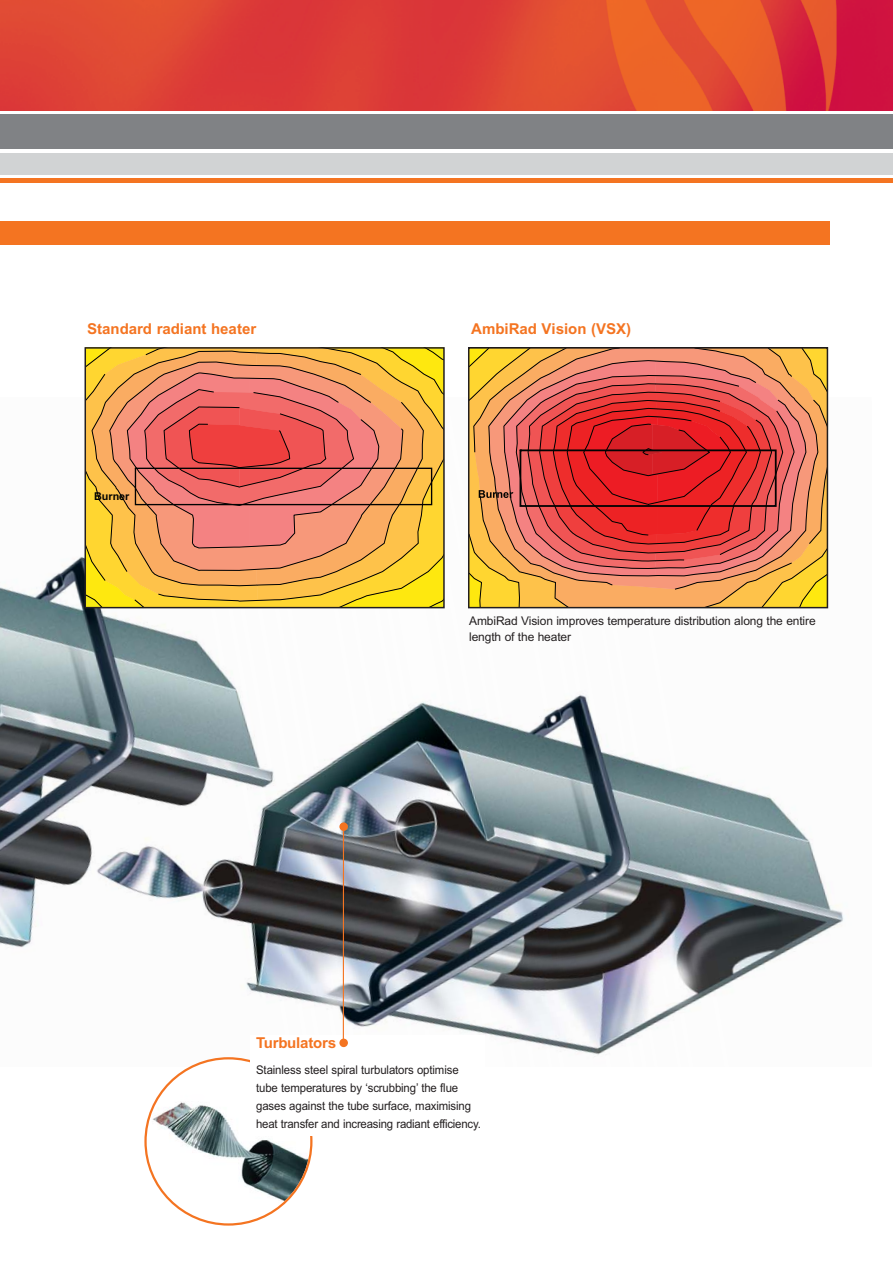
<style>
.page{position:relative;width:893px;height:1263px;background:#fff}
.page>*{position:absolute;margin:0;border:0;box-sizing:border-box;transform-origin:0 0}
.t1{font:700 15px "Arial";color:#f47421}
.t2{font:12px/18px "Arial";letter-spacing:-.01em;color:#231f20;scale:.95 1}
.t3{font:12px/16.5px "Arial";letter-spacing:-.01em;color:#231f20}
.t4{font:700 10.8px "Arial";color:#010202}
</style>
<div class="page">
<img style="left:0;top:397px;width:844px;height:660px">
<svg style="left:144px;top:1057px;width:168px;height:169px"></svg>
<div style="left:0;top:221px;width:829px;height:24px;background:#f47421"></div>
<img style="left:0;top:0;width:892px;height:111px">
<div style="left:0;top:115px;width:892px;height:34px;background:#808285"></div>
<div style="left:0;top:153px;width:892px;height:21px;background:#d1d3d4"></div>
<div style="left:0;top:178px;width:892px;height:5px;background:#f47421"></div>
<div style="left:250px;top:1035px;width:235px;height:101px;background:#fff"></div>
<svg style="left:471px;top:350px;width:354px;height:255px;background:#de6949"></svg>
<div style="left:468px;top:347px;width:360px;height:261px;border:2px solid #231f20"></div>
<svg style="left:88px;top:350px;width:354px;height:255px;background:#e99456"></svg>
<div style="left:85px;top:347px;width:360px;height:261px;border:2px solid #231f20"></div>
<div style="left:339px;top:822px;width:9px;height:9px;background:#f47421;border-radius:50%"></div>
<div style="left:339px;top:1039px;width:9px;height:8px;background:#f47421;border-radius:50%"></div>
<hr style="left:343px;top:827px;width:1px;height:215px;background:#f47421">
<p class="t1" style="left:87px;top:324px;width:171px">Standard radiant heater</p>
<p class="t1" style="left:471px;top:324px;width:161px">AmbiRad Vision (VSX)</p>
<p class="t4" style="left:94px;top:490px;width:37px">Burner</p>
<p class="t3" style="left:469px;top:613px;width:348px">AmbiRad Vision improves temperature distribution along the entire length of the heater</p>
<p class="t1" style="left:256px;top:1037px;width:81px">Turbulators</p>
<p class="t2" style="left:256px;top:1062px;width:238px">Stainless steel spiral turbulators optimise tube temperatures by ‘scrubbing’ the flue gases against the tube surface, maximising heat transfer and increasing radiant efficiency.</p>
</div>
